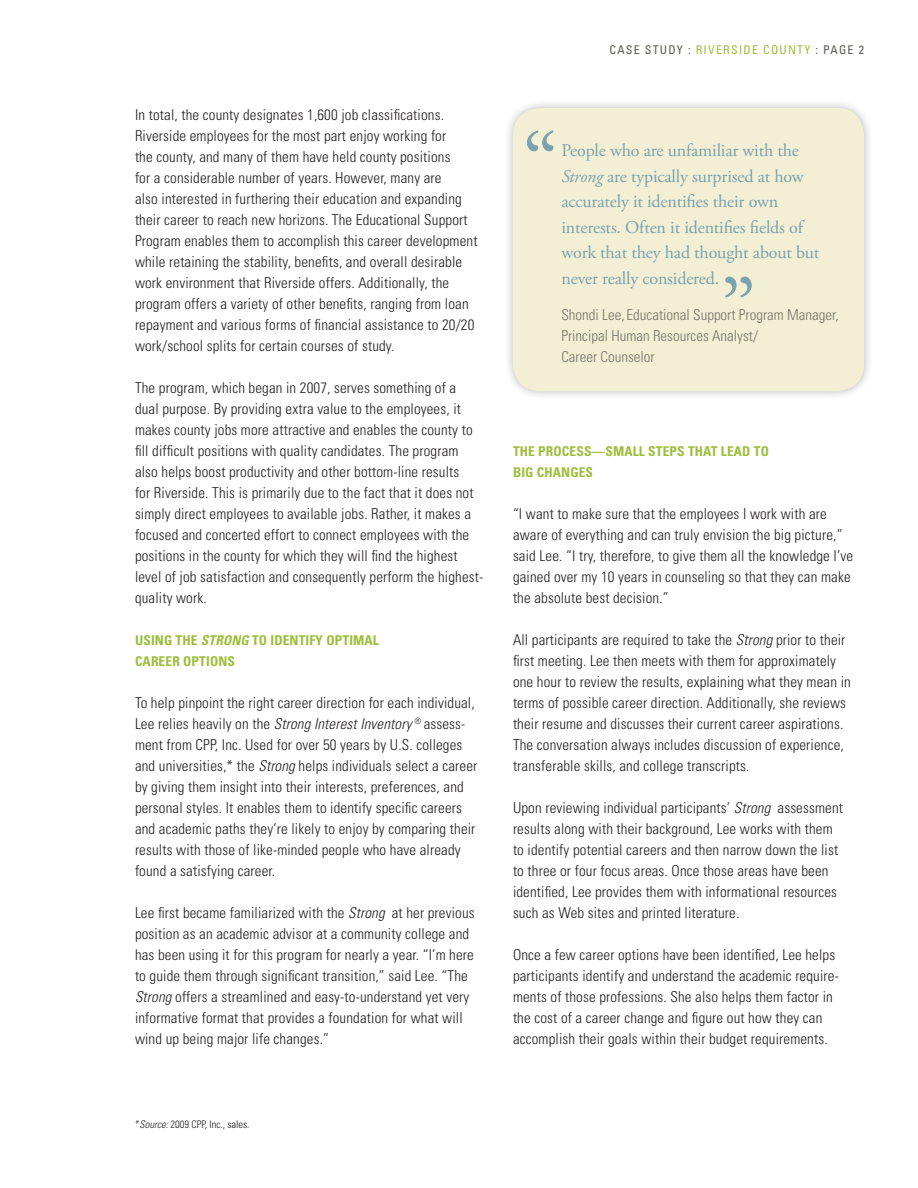
<style>
.page{position:relative;width:918px;height:1188px;background:#fff}
.page>*{position:absolute;margin:0;border:0;box-sizing:border-box;transform-origin:0 0}
.t1{font:90px "Adobe Garamond Pro";color:#7aa2af}
.Pull_Quotes{font:18px/25.5px "Adobe Garamond Pro";letter-spacing:-.01em;color:#7aa2af}
.Body_Copy{font:300 condensed 15px/21px "Univers";letter-spacing:.01em;color:#231f20}
.Pull_Quotes-2{font:300 condensed 15px/21px "Univers";color:#74756c}
.Body_Copy-2{font:700 condensed 13.5px/21px "Univers";letter-spacing:.01em;color:#9cbe3b}
.t2{font:condensed 12px "Univers";letter-spacing:.1em;color:#5a5d54}
.Body_Copy-3{font:300 condensed 10.5px "Univers";color:#231f20}
.s1{font-style:italic}
.s2{color:#9cbe3b}
.s3{font-family:"Adobe Garamond";font-style:italic}
</style>
<div class="page">
<div style="left:504px;top:99px;width:369px;height:301px;background:#231f20;opacity:.3"></div>
<div style="left:513px;top:108px;width:351px;height:283px;background:#f3efd5;border-radius:27px"></div>
<p class="Body_Copy" style="left:135px;top:104px;width:344px">In total, the county designates 1,600 job classifications.<br>Riverside employees for the most part enjoy working for<br>the county, and many of them have held county positions<br>for a considerable number of years. However, many are<br>also interested in furthering their education and expanding their career to reach new horizons. The Educational Support Program enables them to accomplish this career development while retaining the stability, benefits, and overall desirable work environment that Riverside offers. Additionally, the program offers a variety of other benefits, ranging from loan repayment and various forms of financial assistance to 20/20 work/school splits for certain courses of study.</p>
<p class="Body_Copy" style="left:135px;top:377px;width:350px">The program, which began in 2007, serves something of a dual purpose. By providing extra value to the employees, it makes county jobs more attractive and enables the county to fill difficult positions with quality candidates. The program also helps boost productivity and other bottom-line results<br>for Riverside. This is primarily due to the fact that it does not simply direct employees to available jobs. Rather, it makes a focused and concerted effort to connect employees with the positions in the county for which they will find the highest level of job satisfaction and consequently perform the highest&shy;quality work.</p>
<p class="Body_Copy-2" style="left:135px;top:629px;width:245px">USING THE <span class="s1">STRONG</span> TO IDENTIFY OPTIMAL<br>CAREER OPTIONS</p>
<p class="Body_Copy" style="left:135px;top:692px;width:344px">To help pinpoint the right career direction for each individual, Lee relies heavily on the <span class="s1">Strong Interest Inventory</span> <sup>®</sup> assess&shy;ment from CPP, Inc. Used for over 50 years by U.S. colleges and universities,* the <span class="s1">Strong</span> helps individuals select a career by giving them insight into their interests, preferences, and personal styles. It enables them to identify specific careers and academic paths they’re likely to enjoy by comparing their results with those of like-minded people who have already found a satisfying career.</p>
<p class="Body_Copy" style="left:135px;top:902px;width:341px">Lee first became familiarized with the <span class="s1">Strong</span> at her previous position as an academic advisor at a community college and has been using it for this program for nearly a year. “I’m here to guide them through significant transition,” said Lee. “The <span class="s1">Strong</span> offers a streamlined and easy-to-understand yet very informative format that provides a foundation for what will wind up being major life changes.”</p>
<p class="Body_Copy-3" style="left:135px;top:1118px;width:116px">*<span class="s1">Source:</span> 2009 CPP, Inc., sales.</p>
<p class="t2" style="left:610px;top:42px;width:256px">CASE STUDY : <span class="s2">RIVERSIDE COUNTY</span> : PAGE 2</p>
<p class="t1" style="left:522px;top:111px;width:38px">“</p>
<p class="Pull_Quotes" style="left:561px;top:139px;width:260px">People who are unfamiliar with the <span class="s3">Strong</span> are typically surprised at how accurately it identifies their own interests. Often it identifies fields of work that they had thought about but never really considered.</p>
<p class="Pull_Quotes-2" style="left:561px;top:304px;width:279px">Shondi Lee, Educational Support Program Manager,<br>Principal Human Resources Analyst/<br>Career Counselor</p>
<p class="t1" style="left:720px;top:257px;width:38px">”</p>
<p class="Body_Copy-2" style="left:513px;top:440px;width:257px">THE PROCESS—SMALL STEPS THAT LEAD TO<br>BIG CHANGES</p>
<p class="Body_Copy" style="left:513px;top:503px;width:342px">“I want to make sure that the employees I work with are aware of everything and can truly envision the big picture,” said Lee. “I try, therefore, to give them all the knowledge I’ve gained over my 10 years in counseling so that they can make the absolute best decision.”</p>
<p class="Body_Copy" style="left:513px;top:629px;width:339px">All participants are required to take the <span class="s1">Strong</span> prior to their first meeting. Lee then meets with them for approximately one hour to review the results, explaining what they mean in terms of possible career direction. Additionally, she reviews their resume and discusses their current career aspirations.<br>The conversation always includes discussion of experience, transferable skills, and college transcripts.</p>
<p class="Body_Copy" style="left:513px;top:797px;width:332px">Upon reviewing individual participants’ <span class="s1">Strong</span> assessment results along with their background, Lee works with them to identify potential careers and then narrow down the list to three or four focus areas. Once those areas have been identified, Lee provides them with informational resources such as Web sites and printed literature.</p>
<p class="Body_Copy" style="left:513px;top:944px;width:327px">Once a few career options have been identified, Lee helps participants identify and understand the academic require&shy;ments of those professions. She also helps them factor in the cost of a career change and figure out how they can accomplish their goals within their budget requirements.</p>
</div>
